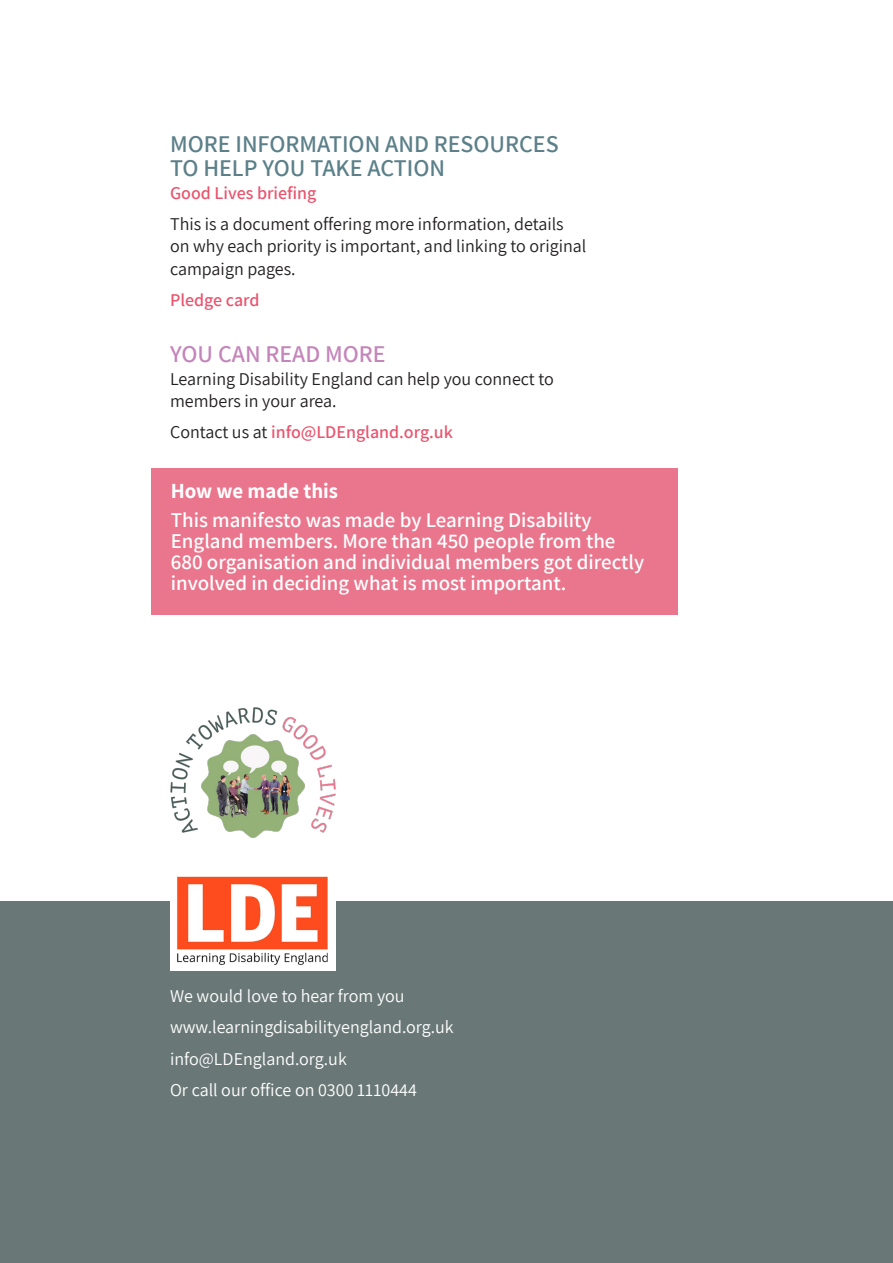
<style>
.page{position:relative;width:893px;height:1263px;background:#fff}
.page>*{position:absolute;margin:0;border:0;box-sizing:border-box;transform-origin:0 0}
.next_steps_titles{font:600 24px/24px "Assistant";color:#5c8089}
.next_steps_titles-2{font:600 24px "Assistant";color:#c486ba}
.conclusion_quote{font:600 21px/21px "Assistant";color:#fff}
.conclusion_quote-2{font:700 21px "Assistant";color:#fff}
.text{font:18px/22.5px "Assistant";color:#231f20}
.text-2{font:18px "Assistant";color:#fff}
.text-3{font:600 18px "Assistant";color:#e9556f}
.s1{font-weight:400;color:#231f20}
</style>
<div class="page">
<div style="left:152px;top:468px;width:526px;height:147px;background:#e9768d"></div>
<div style="left:0;top:901px;width:893px;height:362px;background:#697876"></div>
<img style="left:170px;top:889px;width:165px;height:82px">
<img style="left:170px;top:707px;width:166px;height:182px">
<p class="next_steps_titles" style="left:170px;top:131px;width:390px">MORE INFORMATION AND RESOURCES<br>TO HELP YOU TAKE ACTION</p>
<p class="text-3" style="left:170px;top:180px;width:148px">Good Lives briefing</p>
<p class="text" style="left:170px;top:211px;width:418px">This is a document offering more information, details on why each priority is important, and linking to original campaign pages.</p>
<p class="text-3" style="left:170px;top:287px;width:91px">Pledge card</p>
<p class="next_steps_titles-2" style="left:170px;top:338px;width:217px">YOU CAN READ MORE</p>
<p class="text" style="left:170px;top:366px;width:385px">Learning Disability England can help you connect to members in your area.</p>
<p class="text-3" style="left:170px;top:420px;width:284px"><span class="s1">Contact us at</span> info@LDEngland.org.uk</p>
<p class="conclusion_quote-2" style="left:171px;top:476px;width:169px">How we made this</p>
<p class="conclusion_quote" style="left:171px;top:509px;width:475px">This manifesto was made by Learning Disability England members. More than 450 people from the 680 organisation and individual members got directly involved in deciding what is most important.</p>
<p class="text-2" style="left:170px;top:984px;width:236px">We would love to hear from you</p>
<p class="text-2" style="left:170px;top:1015px;width:285px">www.learningdisabilityengland.org.uk</p>
<p class="text-2" style="left:170px;top:1046px;width:178px">info@LDEngland.org.uk</p>
<p class="text-2" style="left:170px;top:1077px;width:248px">Or call our office on 0300 1110444</p>
</div>
